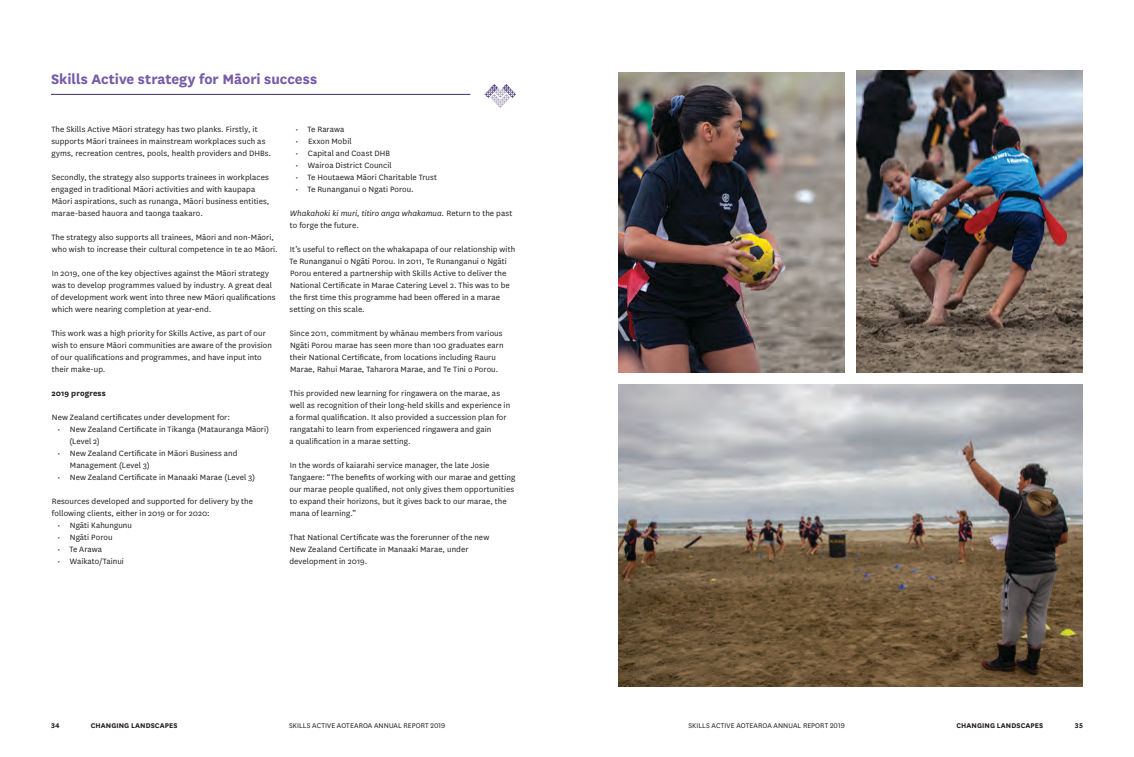
<style>
.page{position:relative;width:1134px;height:757px;background:#fff}
.page>*{position:absolute;margin:0;border:0;box-sizing:border-box;transform-origin:0 0}
.t1{font:700 16px "National";color:#765ca7}
.P2{font:9px/12px "National";letter-spacing:.01em;color:#231f20}
.P2-2{font:italic 9px/12px "National";letter-spacing:.005em;color:#231f20}
.P2-3{font:700 9px "National";letter-spacing:.01em;color:#231f20}
.t2{font:8px "National";letter-spacing:.01em;color:#231f20}
.t3{font:700 8px "National";letter-spacing:.015em;color:#231f20}
.s1{font-style:normal}
</style>
<div class="page">
<svg style="left:484px;top:84px;width:32px;height:24px"></svg>
<hr style="left:51px;top:94px;width:419px;height:1px;background:#412c6e">
<img style="left:856px;top:71px;width:227px;height:302px">
<img style="left:618px;top:72px;width:227px;height:301px">
<img style="left:618px;top:384px;width:465px;height:302px">
<h1 class="t1" style="left:51px;top:68px;width:268px">Skills Active strategy for Māori success</h1>
<p class="P2" style="left:51px;top:123px;width:221px">The Skills Active Māori strategy has two planks. Firstly, it supports Māori trainees in mainstream workplaces such as gyms, recreation centres, pools, health providers and DHBs.</p>
<p class="P2" style="left:51px;top:171px;width:220px">Secondly, the strategy also supports trainees in workplaces engaged in traditional Māori activities and with kaupapa Māori aspirations, such as runanga, Māori business entities, marae-based hauora and taonga taakaro.</p>
<p class="P2" style="left:51px;top:231px;width:228px">The strategy also supports all trainees, Māori and non-Māori, who wish to increase their cultural competence in te ao Māori.</p>
<p class="P2" style="left:51px;top:267px;width:226px">In 2019, one of the key objectives against the Māori strategy was to develop programmes valued by industry. A great deal of development work went into three new Māori qualifications which were nearing completion at year-end.</p>
<p class="P2" style="left:51px;top:327px;width:222px">This work was a high priority for Skills Active, as part of our wish to ensure Māori communities are aware of the provision of our qualifications and programmes, and have input into their make-up.</p>
<p class="P2-3" style="left:52px;top:387px;width:56px">2019 progress</p>
<p class="P2" style="left:52px;top:411px;width:180px">New Zealand certificates under development for:</p>
<p class="P2" style="left:69px;top:423px;width:201px;text-indent:-12px">• New Zealand Certificate in Tikanga (Matauranga Māori) (Level 2)</p>
<p class="P2" style="left:70px;top:447px;width:169px;text-indent:-12px">• New Zealand Certificate in Māori Business and<br>Management (Level 3)</p>
<p class="P2" style="left:57px;top:471px;width:199px">• New Zealand Certificate in Manaaki Marae (Level 3)</p>
<p class="P2" style="left:52px;top:495px;width:203px">Resources developed and supported for delivery by the following clients, either in 2019 or for 2020:</p>
<p class="P2" style="left:57px;top:519px;width:76px">• Ngāti Kahungunu</p>
<p class="P2" style="left:57px;top:531px;width:57px">• Ngāti Porou</p>
<p class="P2" style="left:57px;top:543px;width:46px">• Te Arawa</p>
<p class="P2" style="left:57px;top:555px;width:68px">• Waikato/Tainui</p>
<p class="P2" style="left:296px;top:123px;width:50px">• Te Rarawa</p>
<p class="P2" style="left:296px;top:135px;width:58px">• Exxon Mobil</p>
<p class="P2" style="left:296px;top:147px;width:96px">• Capital and Coast DHB</p>
<p class="P2" style="left:296px;top:159px;width:98px">• Wairoa District Council</p>
<p class="P2" style="left:296px;top:171px;width:143px">• Te Houtaewa Māori Charitable Trust</p>
<p class="P2" style="left:296px;top:183px;width:120px">• Te Runanganui o Ngati Porou.</p>
<p class="P2-2" style="left:290px;top:207px;width:224px">Whakahoki ki muri, titiro anga whakamua. <span class="s1">Return to the past to forge the future.</span></p>
<p class="P2" style="left:290px;top:243px;width:227px">It’s useful to reflect on the whakapapa of our relationship with Te Runanganui o Ngāti Porou. In 2011, Te Runanganui o Ngāti Porou entered a partnership with Skills Active to deliver the National Certificate in Marae Catering Level 2. This was to be the first time this programme had been offered in a marae setting on this scale.</p>
<p class="P2" style="left:290px;top:327px;width:215px">Since 2011, commitment by whānau members from various Ngāti Porou marae has seen more than 100 graduates earn their National Certificate, from locations including Rauru Marae, Rahui Marae, Taharora Marae, and Te Tini o Porou.</p>
<p class="P2" style="left:289px;top:387px;width:222px">This provided new learning for ringawera on the marae, as well as recognition of their long-held skills and experience in a formal qualification. It also provided a succession plan for rangatahi to learn from experienced ringawera and gain<br>a qualification in a marae setting.</p>
<p class="P2" style="left:289px;top:459px;width:227px">In the words of kaiarahi service manager, the late Josie Tangaere: “The benefits of working with our marae and getting our marae people qualified, not only gives them opportunities to expand their horizons, but it gives back to our marae, the mana of learning.”</p>
<p class="P2" style="left:289px;top:531px;width:201px">That National Certificate was the forerunner of the new<br>New Zealand Certificate in Manaaki Marae, under development in 2019.</p>
<p class="t3" style="left:51px;top:719px;width:10px">34</p>
<p class="t3" style="left:91px;top:719px;width:88px">CHANGING LANDSCAPES</p>
<p class="t2" style="left:289px;top:720px;width:158px">SKILLS ACTIVE AOTEAROA ANNUAL REPORT 2019</p>
<p class="t2" style="left:688px;top:720px;width:158px">SKILLS ACTIVE AOTEAROA ANNUAL REPORT 2019</p>
<p class="t3" style="left:956px;top:719px;width:88px">CHANGING LANDSCAPES</p>
<p class="t3" style="left:1075px;top:719px;width:10px">35</p>
</div>
